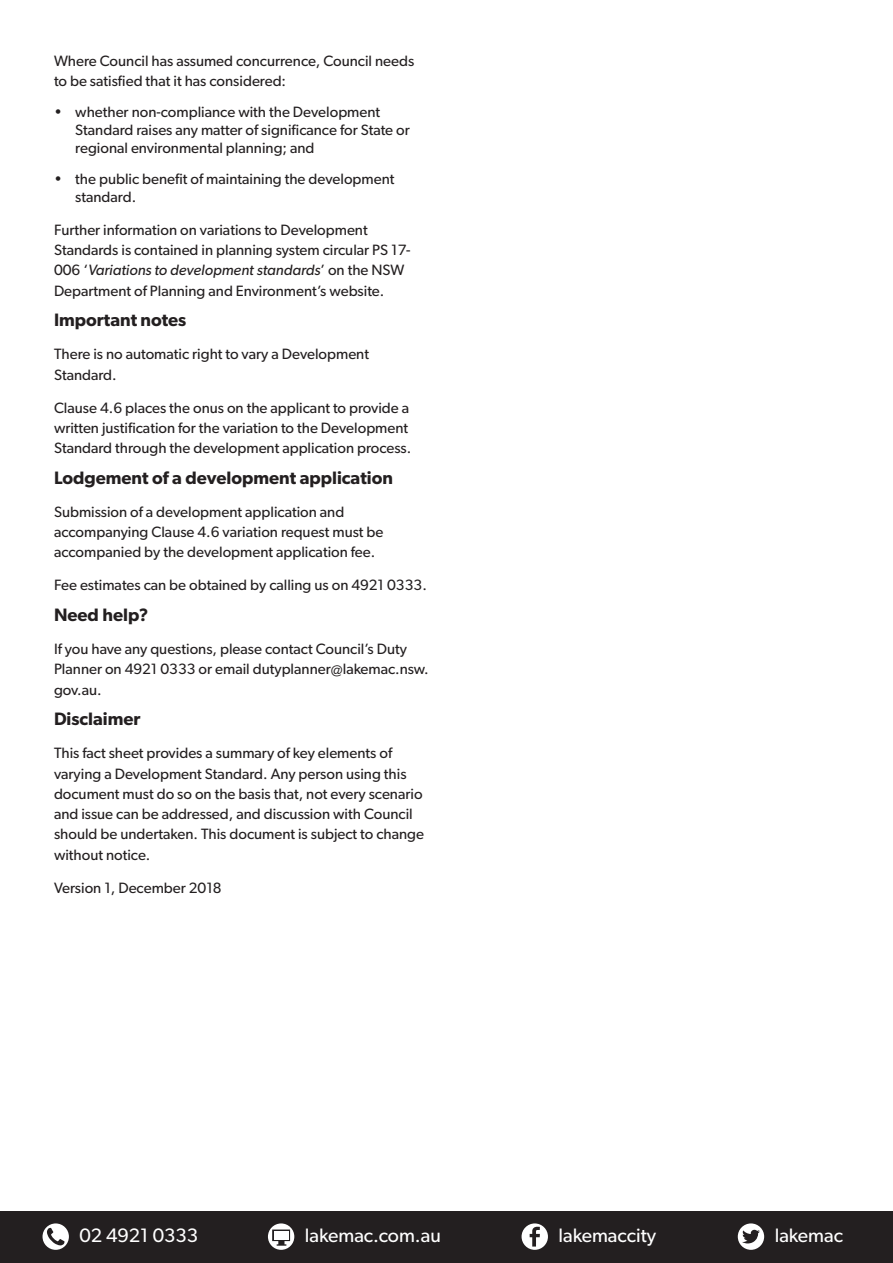
<style>
.page{position:relative;width:893px;height:1263px;background:#fff}
.page>*{position:absolute;margin:0;border:0;box-sizing:border-box;transform-origin:0 0}
.t1{font:19.5px "Gibson";color:#fff}
.Heading{font:600 18px "Gibson";color:#231f20}
.t2{font:15px/20.2px "Gibson";color:#231f20}
.s1{font-style:italic}
</style>
<div class="page">
<div style="left:0;top:1211px;width:893px;height:52px;background:#231f20"></div>
<svg style="left:43px;top:1223px;width:26px;height:27px"></svg>
<svg style="left:268px;top:1223px;width:26px;height:27px"></svg>
<svg style="left:522px;top:1223px;width:26px;height:27px"></svg>
<svg style="left:738px;top:1223px;width:26px;height:27px"></svg>
<p class="t2" style="left:54px;top:50px;width:362px">Where Council has assumed concurrence, Council needs to be satisfied that it has considered:</p>
<p class="t2" style="left:75px;top:103px;width:336px;line-height:18px;text-indent:-21px">• whether non-compliance with the Development<br>Standard raises any matter of significance for State or regional environmental planning; and</p>
<p class="t2" style="left:75px;top:169px;width:321px;line-height:18px;text-indent:-21px">• the public benefit of maintaining the development standard.</p>
<p class="t2" style="left:54px;top:219px;width:358px">Further information on variations to Development Standards is contained in planning system circular PS 17- 006 ‘<span class="s1">Variations to development standards</span>’ on the NSW Department of Planning and Environment’s website.</p>
<p class="Heading" style="left:54px;top:309px;width:134px">Important notes</p>
<p class="t2" style="left:54px;top:344px;width:317px">There is no automatic right to vary a Development<br>Standard.</p>
<p class="t2" style="left:54px;top:397px;width:359px">Clause 4.6 places the onus on the applicant to provide a written justification for the variation to the Development<br>Standard through the development application process.</p>
<p class="Heading" style="left:54px;top:467px;width:340px">Lodgement of a development application</p>
<p class="t2" style="left:54px;top:501px;width:331px">Submission of a development application and accompanying Clause 4.6 variation request must be accompanied by the development application fee.</p>
<p class="t2" style="left:54px;top:575px;width:374px">Fee estimates can be obtained by calling us on 4921 0333.</p>
<p class="Heading" style="left:54px;top:604px;width:96px">Need help?</p>
<p class="t2" style="left:54px;top:639px;width:376px">If you have any questions, please contact Council’s Duty<br>Planner on 4921 0333 or email dutyplanner@lakemac.nsw. gov.au.</p>
<p class="Heading" style="left:54px;top:708px;width:88px">Disclaimer</p>
<p class="t2" style="left:54px;top:743px;width:372px">This fact sheet provides a summary of key elements of varying a Development Standard. Any person using this document must do so on the basis that, not every scenario and issue can be addressed, and discussion with Council should be undertaken. This document is subject to change without notice.</p>
<p class="t2" style="left:54px;top:877px;width:169px">Version 1, December 2018</p>
<h1 class="t1" style="left:79px;top:1224px;width:120px">02 4921 0333</h1>
<h1 class="t1" style="left:305px;top:1224px;width:138px">lakemac.com.au</h1>
<h1 class="t1" style="left:558px;top:1224px;width:99px">lakemaccity</h1>
<h1 class="t1" style="left:775px;top:1224px;width:70px">lakemac</h1>
</div>
